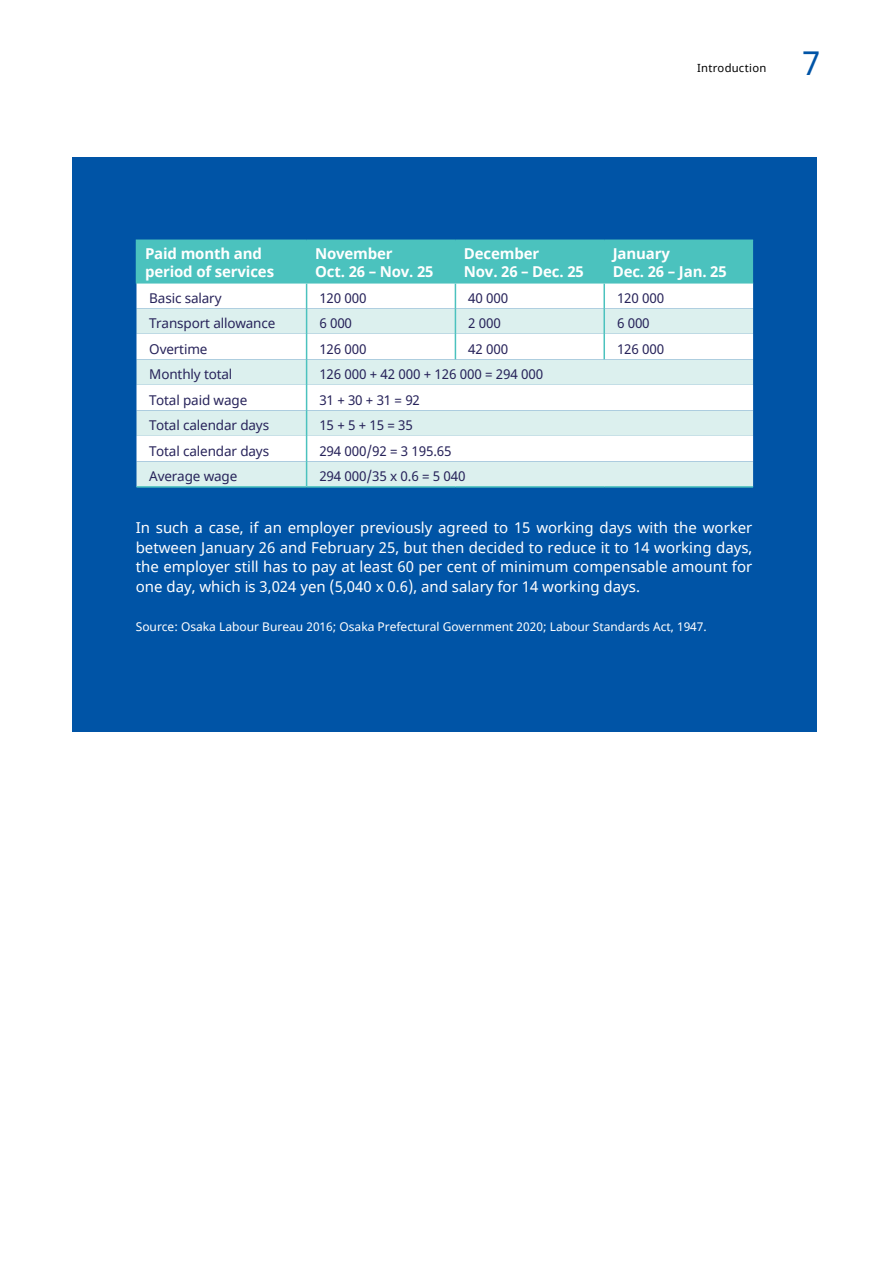
<style>
.page{position:relative;width:893px;height:1263px;background:#fff}
.page>*{position:absolute;margin:0;border:0;box-sizing:border-box;transform-origin:0 0}
.t1{font:33px "Noto Sans";color:#0054a6}
.t2{font:15px/19.5px "Noto Sans";color:#fff;text-align:justify}
.t3{font:700 15px/18px "Noto Sans";letter-spacing:-.01em;color:#fff}
.t4{font:13.5px "Noto Sans";letter-spacing:-.01em;color:#27235a}
.t5{font:12px "Noto Sans";color:#fff}
.t6{font:11.25px "Noto Sans";letter-spacing:.02em;color:#000}
</style>
<div class="page">
<div style="left:72px;top:157px;width:744px;height:574px;background:#0054a6"></div>
<hr style="left:136px;top:239px;width:171px;height:2px;background:#4bc2be">
<hr style="left:307px;top:239px;width:148px;height:2px;background:#4bc2be">
<hr style="left:455px;top:239px;width:149px;height:2px;background:#4bc2be">
<hr style="left:604px;top:239px;width:149px;height:2px;background:#4bc2be">
<hr style="left:136px;top:486px;width:171px;height:2px;background:#4bc2be">
<hr style="left:307px;top:486px;width:148px;height:2px;background:#4bc2be">
<hr style="left:455px;top:486px;width:149px;height:2px;background:#4bc2be">
<hr style="left:604px;top:486px;width:149px;height:2px;background:#4bc2be">
<svg style="left:136px;top:241px;width:617px;height:245px"></svg>
<p class="t6" style="left:697px;top:60px;width:71px">Introduction</p>
<h1 class="t1" style="left:802px;top:40px;width:20px">7</h1>
<p class="t3" style="left:145px;top:245px;width:131px">Paid month and period of services</p>
<p class="t3" style="left:315px;top:245px;width:120px">November<br>Oct. 26 – Nov. 25</p>
<p class="t3" style="left:464px;top:245px;width:121px">December<br>Nov. 26 – Dec. 25</p>
<p class="t3" style="left:613px;top:245px;width:115px">January<br>Dec. 26 – Jan. 25</p>
<p class="t4" style="left:149px;top:289px;width:74px">Basic salary</p>
<p class="t4" style="left:319px;top:289px;width:49px">120 000</p>
<p class="t4" style="left:468px;top:289px;width:42px">40 000</p>
<p class="t4" style="left:617px;top:289px;width:49px">120 000</p>
<p class="t4" style="left:149px;top:314px;width:128px">Transport allowance</p>
<p class="t4" style="left:319px;top:314px;width:34px">6 000</p>
<p class="t4" style="left:468px;top:314px;width:34px">2 000</p>
<p class="t4" style="left:617px;top:314px;width:34px">6 000</p>
<p class="t4" style="left:149px;top:340px;width:60px">Overtime</p>
<p class="t4" style="left:319px;top:340px;width:49px">126 000</p>
<p class="t4" style="left:468px;top:340px;width:42px">42 000</p>
<p class="t4" style="left:617px;top:340px;width:49px">126 000</p>
<p class="t4" style="left:149px;top:365px;width:85px">Monthly total</p>
<p class="t4" style="left:319px;top:365px;width:225px">126 000 + 42 000 + 126 000 = 294 000</p>
<p class="t4" style="left:149px;top:391px;width:100px">Total paid wage</p>
<p class="t4" style="left:319px;top:391px;width:102px">31 + 30 + 31 = 92</p>
<p class="t4" style="left:149px;top:416px;width:121px">Total calendar days</p>
<p class="t4" style="left:319px;top:416px;width:95px">15 + 5 + 15 = 35</p>
<p class="t4" style="left:149px;top:442px;width:121px">Total calendar days</p>
<p class="t4" style="left:319px;top:442px;width:134px">294 000/92 = 3 195.65</p>
<p class="t4" style="left:149px;top:467px;width:90px">Average wage</p>
<p class="t4" style="left:319px;top:467px;width:148px">294 000/35 x 0.6 = 5 040</p>
<p class="t2" style="left:136px;top:519px;width:618px">In such a case, if an employer previously agreed to 15 working days with the worker between January 26 and February 25, but then decided to reduce it to 14 working days, the employer still has to pay at least 60 per cent of minimum compensable amount for one day, which is 3,024 yen (5,040 x 0.6), and salary for 14 working days.</p>
<p class="t5" style="left:136px;top:618px;width:572px">Source: Osaka Labour Bureau 2016; Osaka Prefectural Government 2020; Labour Standards Act, 1947.</p>
</div>
